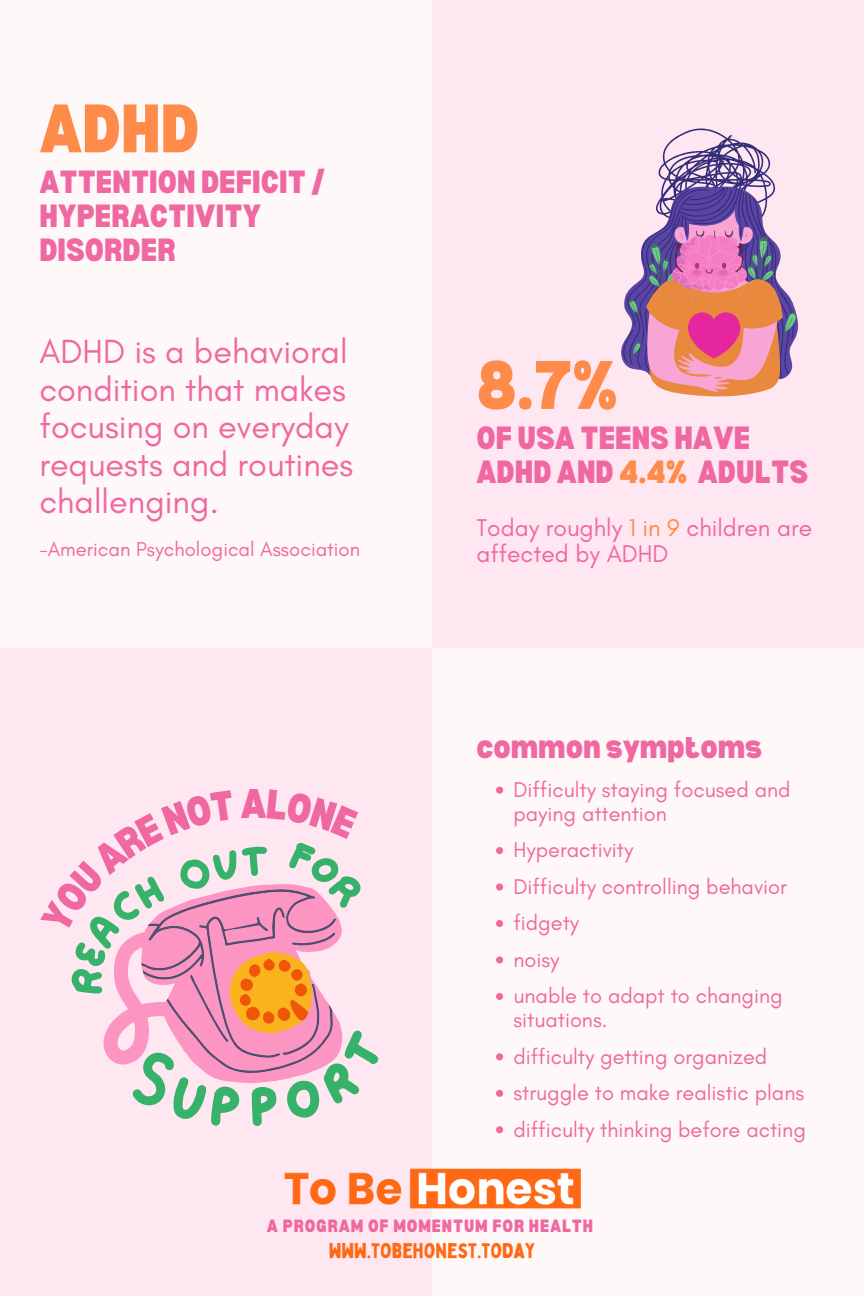
<style>
.page{position:relative;width:864px;height:1296px;background:#ffe7f1}
.page>*{position:absolute;margin:0;border:0;box-sizing:border-box;transform-origin:0 0}
.t1{font:900 semi-condensed 67.05px "Bernoru";color:#ff8b4b}
.t2{font:900 semi-condensed 40.5px "Bernoru";color:#ef68a1}
.t3{font:34.15px/37.5px "Glacial Indifference";color:#ef68a1}
.t4{font:900 semi-condensed 31.45px/34.3px "Bernoru";color:#ef68a1}
.t5{font:900 semi-condensed 30.5px "Bernoru";color:#ef68a1}
.t6{font:24.6px/26.6px "Glacial Indifference";color:#ef68a1}
.t7{font:21.75px/36.5px "Glacial Indifference";color:#ef68a1}
.t8{font:20.7px "Bobby Jones";color:#ff6814}
.t9{font:20.4px "Glacial Indifference";color:#ef68a1}
.t10{font:900 semi-condensed 17.4px "Bernoru";letter-spacing:.05em;color:#ef68a1}
.s1{color:#ff8b4b}
</style>
<div class="page">
<div style="left:0;top:0;width:432px;height:648px;background:#fff8f8"></div>
<div style="left:432px;top:648px;width:432px;height:648px;background:#fff8f8"></div>
<img style="left:284px;top:1168px;width:297px;height:41px">
<svg style="left:132px;top:881px;width:247px;height:245px"></svg>
<svg style="left:132px;top:1078px;width:211px;height:5px"></svg>
<svg style="left:496px;top:787px;width:7px;height:7px"></svg>
<svg style="left:496px;top:847px;width:7px;height:7px"></svg>
<svg style="left:496px;top:884px;width:7px;height:7px"></svg>
<svg style="left:496px;top:920px;width:7px;height:7px"></svg>
<svg style="left:496px;top:956px;width:7px;height:8px"></svg>
<svg style="left:496px;top:993px;width:7px;height:7px"></svg>
<svg style="left:496px;top:1053px;width:7px;height:7px"></svg>
<svg style="left:496px;top:1090px;width:7px;height:7px"></svg>
<svg style="left:496px;top:1126px;width:7px;height:7px"></svg>
<svg style="left:621px;top:128px;width:177px;height:269px"></svg>
<svg style="left:71px;top:842px;width:287px;height:236px"></svg>
<h1 class="t1" style="left:39px;top:90px;width:162px">ADHD</h1>
<h3 class="t4" style="left:39px;top:163px;width:287px">ATTENTION DEFICIT /<br>HYPERACTIVITY<br>DISORDER</h3>
<h3 class="t3" style="left:39px;top:332px;width:315px">ADHD is a behavioral condition that makes focusing on everyday requests and routines challenging.</h3>
<p class="t9" style="left:39px;top:537px;width:322px">-American Psychological Association</p>
<h2 class="t2" style="left:241px;top:781px;width:27px">A</h2>
<h1 class="t1" style="left:476px;top:347px;width:143px">8.7%</h1>
<h3 class="t4" style="left:476px;top:420px;width:333px">OF USA TEENS HAVE<br>ADHD AND <span class="s1">4.4%</span> ADULTS</h3>
<p class="t6" style="left:476px;top:514px;width:337px">Today roughly <span class="s1">1 in 9</span> children are affected by ADHD</p>
<h3 class="t5" style="left:476px;top:729px;width:287px">common symptoms</h3>
<p class="t7" style="left:513px;top:777px;width:279px;line-height:23.9px">Difficulty staying focused and paying attention</p>
<p class="t7" style="left:513px;top:832px;width:275px">Hyperactivity<br>Difficulty controlling behavior fidgety<br>noisy<br>unable to adapt to changing</p>
<p class="t7" style="left:513px;top:1001px;width:294px">situations.<br>difficulty getting organized struggle to make realistic plans difficulty thinking before acting</p>
<p class="t10" style="left:267px;top:1215px;width:328px">A PROGRAM OF MOMENTUM FOR HEALTH</p>
<p class="t8" style="left:329px;top:1238px;width:208px">WWW.TOBEHONEST.TODAY</p>
</div>
